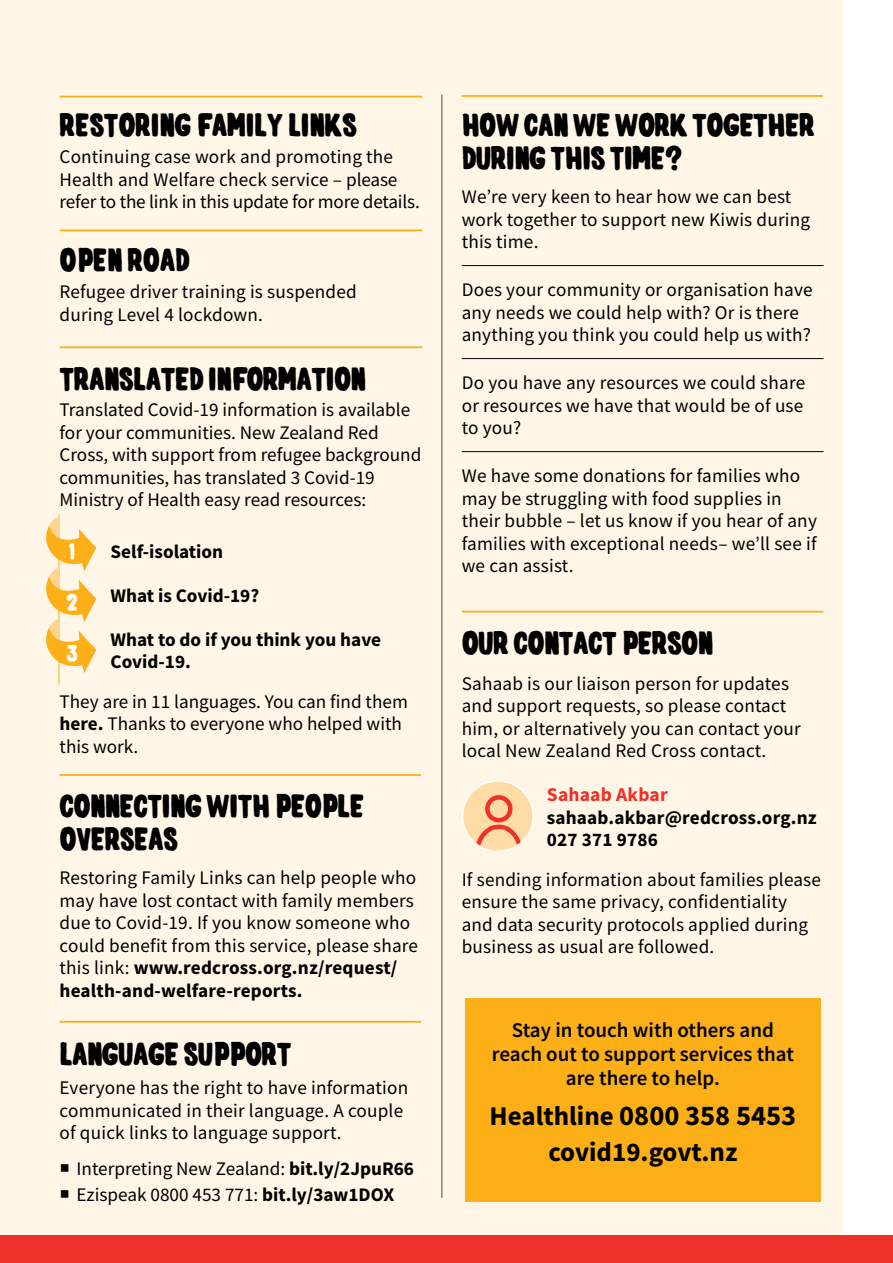
<style>
.page{position:relative;width:893px;height:1263px;background:#fff}
.page>*{position:absolute;margin:0;border:0;box-sizing:border-box;transform-origin:0 0}
.t1{font:30px/33px "elph chubba";color:#000}
.t2{font:700 28.5px "Source Sans Pro";color:#000}
.t3{font:700 27px "Source Sans Pro";color:#000}
.t4{font:21.75px "elph chubba";color:#fff}
.t5{font:600 21px/24px "Source Sans Pro";color:#000;text-align:center}
.t6{font:700 19.5px "Source Sans Pro";letter-spacing:.01em;color:#ee3129}
.t7{font:19.2px/22.5px "Source Sans Pro";letter-spacing:.01em;color:#000}
.t8{font:700 19.2px/22.5px "Source Sans Pro";color:#000}
.s1{font-weight:700}
.s2{font-size:27px}
</style>
<div class="page">
<div style="left:0;top:0;width:842px;height:1244px;background:#fff6e8"></div>
<div style="left:0;top:1235px;width:893px;height:28px;background:#ee3129"></div>
<hr style="left:442px;top:95px;width:1px;height:1103px;background:#000">
<hr style="left:60px;top:229px;width:362px;height:2px;background:#fcaf17">
<hr style="left:60px;top:96px;width:362px;height:1px;background:#fcaf17">
<hr style="left:60px;top:346px;width:362px;height:2px;background:#fcaf17">
<hr style="left:60px;top:774px;width:361px;height:2px;background:#fcaf17">
<hr style="left:60px;top:1021px;width:361px;height:2px;background:#fcaf17">
<hr style="left:59px;top:514px;width:1px;height:170px;background:#fcaf17">
<svg style="left:46px;top:517px;width:50px;height:156px"></svg>
<hr style="left:462px;top:265px;width:361px;height:1px;background:#000">
<hr style="left:462px;top:358px;width:361px;height:1px;background:#000">
<hr style="left:462px;top:451px;width:361px;height:1px;background:#000">
<hr style="left:462px;top:95px;width:361px;height:2px;background:#fcaf17">
<hr style="left:462px;top:611px;width:361px;height:1px;background:#fcaf17">
<svg style="left:462px;top:780px;width:72px;height:72px"></svg>
<div style="left:463px;top:781px;width:69px;height:70px;background:#ffdca5;border-radius:50%"></div>
<svg style="left:475px;top:795px;width:47px;height:52px"></svg>
<div style="left:465px;top:998px;width:356px;height:204px;background:#fcaf17"></div>
<h1 class="t1" style="left:60px;top:110px;width:298px">RESTORING FAMILY LINKS</h1>
<p class="t7" style="left:60px;top:145px;width:362px">Continuing case work and promoting the<br>Health and Welfare check service – please refer to the link in this update for more details.</p>
<h1 class="t1" style="left:60px;top:244px;width:131px">OPEN ROAD</h1>
<p class="t7" style="left:60px;top:280px;width:299px;line-height:23.1px">Refugee driver training is suspended during Level 4 lockdown.</p>
<h1 class="t1" style="left:60px;top:363px;width:307px">TRANSLATED INFORMATION</h1>
<p class="t7" style="left:60px;top:398px;width:363px">Translated Covid-19 information is available for your communities. New Zealand Red Cross, with support from refugee background communities, has translated 3 Covid-19<br>Ministry of Health easy read resources:</p>
<p class="t8" style="left:111px;top:540px;width:114px">Self-isolation</p>
<p class="t8" style="left:111px;top:584px;width:150px">What is Covid-19?</p>
<p class="t8" style="left:111px;top:628px;width:272px">What to do if you think you have<br>Covid-19.</p>
<p class="t7" style="left:60px;top:690px;width:350px">They are in 11 languages. You can find them <span class="s1">here.</span> Thanks to everyone who helped with this work.</p>
<p class="t4" style="left:68px;top:542px;width:8px">1</p>
<p class="t4" style="left:66px;top:593px;width:12px">2</p>
<p class="t4" style="left:66px;top:644px;width:12px">3</p>
<h1 class="t1" style="left:60px;top:791px;width:306px">CONNECTING WITH PEOPLE<br>OVERSEAS</h1>
<p class="t7" style="left:60px;top:867px;width:360px">Restoring Family Links can help people who may have lost contact with family members due to Covid-19. If you know someone who could benefit from this service, please share this link: <span class="s1">www.redcross.org.nz/request/ health-and-welfare-reports.</span></p>
<h1 class="t1" style="left:60px;top:1039px;width:233px">LANGUAGE SUPPORT</h1>
<p class="t7" style="left:60px;top:1077px;width:350px">Everyone has the right to have information communicated in their language. A couple of quick links to language support.</p>
<p class="t7" style="left:77px;top:1155px;width:339px;line-height:26.7px">Interpreting New Zealand: <span class="s1">bit.ly/2JpuR66<br></span>Ezispeak 0800 453 771: <span class="s1">bit.ly/3aw1DOX</span></p>
<h1 class="t1" style="left:462px;top:110px;width:354px">HOW CAN WE WORK TOGETHER<br>DURING THIS TIME?</h1>
<p class="t7" style="left:462px;top:186px;width:350px">We’re very keen to hear how we can best work together to support new Kiwis during this time.</p>
<p class="t7" style="left:462px;top:279px;width:352px">Does your community or organisation have any needs we could help with? Or is there anything you think you could help us with?</p>
<p class="t7" style="left:462px;top:372px;width:345px;text-align:justify">Do you have any resources we could share or resources we have that would be of use to you?</p>
<p class="t7" style="left:462px;top:465px;width:357px">We have some donations for families who may be struggling with food supplies in their bubble – let us know if you hear of any families with exceptional needs– we’ll see if we can assist.</p>
<h1 class="t1" style="left:462px;top:628px;width:252px">OUR CONTACT PERSON</h1>
<p class="t7" style="left:462px;top:672px;width:341px">Sahaab is our liaison person for updates and support requests, so please contact him, or alternatively you can contact your local New Zealand Red Cross contact.</p>
<p class="t6" style="left:547px;top:781px;width:122px">Sahaab Akbar</p>
<p class="t8" style="left:547px;top:806px;width:271px">sahaab.akbar@redcross.org.nz<br>027 371 9786</p>
<p class="t7" style="left:462px;top:868px;width:361px">If sending information about families please ensure the same privacy, confidentiality and data security protocols applied during business as usual are followed.</p>
<p class="t5" style="left:492px;top:1017px;width:304px">Stay in touch with others and reach out to support services that are there to help.</p>
<h2 class="t2" style="left:490px;top:1096px;width:308px"><span class="s2">Healthline</span> 0800 358 5453</h2>
<h3 class="t3" style="left:548px;top:1133px;width:191px">covid19.govt.nz</h3>
</div>
